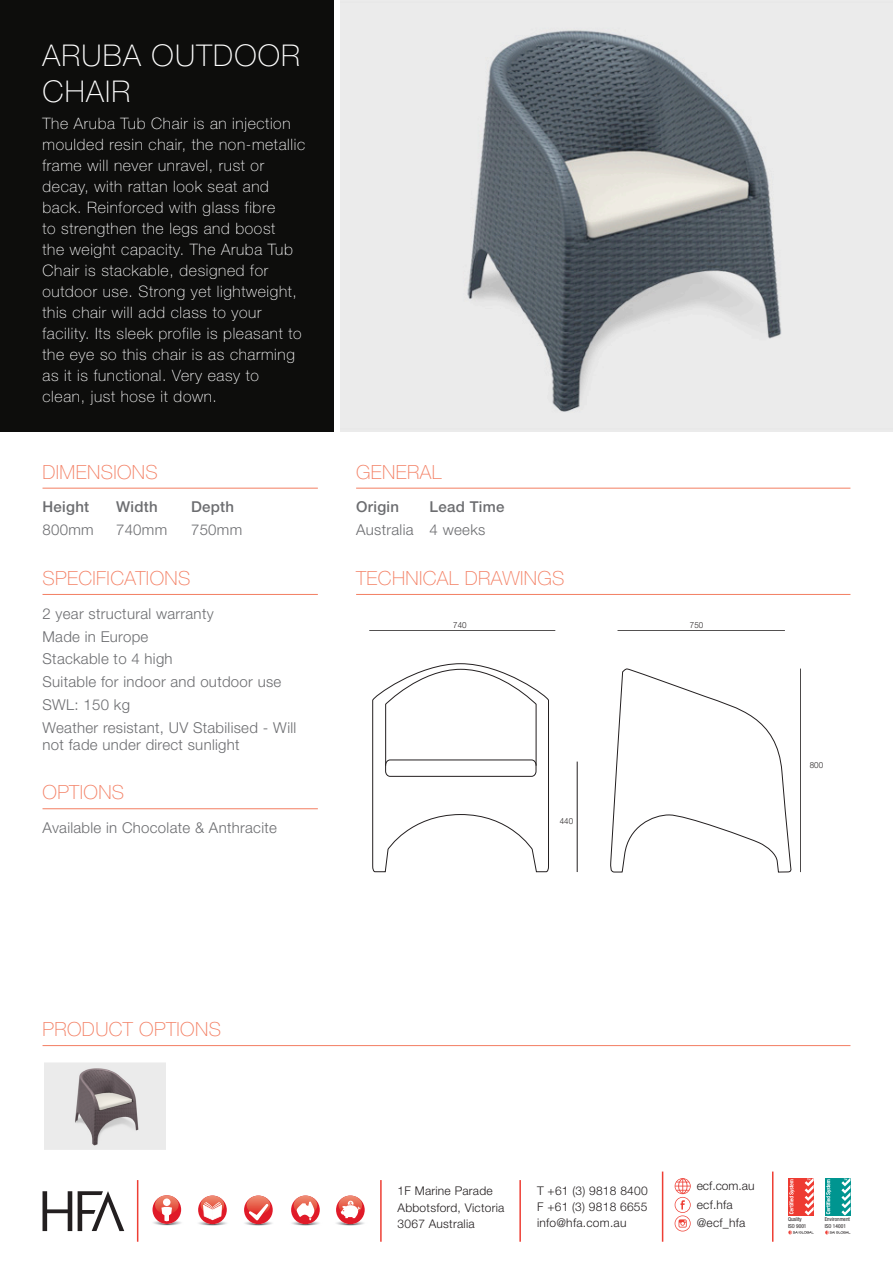
<style>
.page{position:relative;width:893px;height:1263px;background:#fff}
.page>*{position:absolute;margin:0;border:0;box-sizing:border-box;transform-origin:0 0}
.t1{font:100 30px/36px "Helvetica Neue";letter-spacing:.04em;color:#fff}
.RED_heading{font:100 19.5px "Helvetica Neue";letter-spacing:.02em;color:#f37e62}
.t2{font:100 15.75px/21px "Helvetica Neue";letter-spacing:.04em;color:#fff}
.body_text{font:300 15px/16.5px "Helvetica Neue";letter-spacing:.02em;color:#6c6d70}
.body_text-2{font:500 15px "Helvetica Neue";letter-spacing:.02em;color:#6c6d70}
.body_text_bold{font:500 15px "Helvetica Neue";letter-spacing:.02em;color:#6c6d70}
.t3{font:300 12px "Helvetica Neue";letter-spacing:.02em;color:#231f20}
.t4{font:300 8.4px "Helvetica Neue";color:#231f20;scale:.95 1}
.t5{font:condensed 5.4px/6.6px "Helvetica Neue";color:#231f20}
</style>
<div class="page">
<div style="left:0;top:0;width:334px;height:432px;background:#0d0d0c"></div>
<hr style="left:43px;top:488px;width:275px;height:1px;background:#f37e62">
<hr style="left:43px;top:594px;width:275px;height:1px;background:#f37e62">
<hr style="left:43px;top:808px;width:275px;height:1px;background:#f37e62">
<hr style="left:43px;top:1045px;width:807px;height:1px;background:#f37e62">
<hr style="left:356px;top:488px;width:494px;height:1px;background:#f37e62">
<hr style="left:356px;top:594px;width:494px;height:1px;background:#f37e62">
<img style="left:340px;top:0;width:553px;height:432px">
<img style="left:45px;top:1062px;width:120px;height:87px">
<div style="left:788px;top:1177px;width:26px;height:38px;background:#ee3b32"></div>
<svg style="left:789px;top:1179px;width:5px;height:35px"></svg>
<svg style="left:805px;top:1177px;width:9px;height:38px"></svg>
<svg style="left:788px;top:1230px;width:26px;height:4px"></svg>
<div style="left:825px;top:1177px;width:25px;height:38px;background:#009590"></div>
<svg style="left:826px;top:1179px;width:5px;height:35px"></svg>
<svg style="left:841px;top:1177px;width:9px;height:38px"></svg>
<svg style="left:825px;top:1230px;width:25px;height:4px"></svg>
<svg style="left:675px;top:1178px;width:16px;height:53px"></svg>
<hr style="left:519px;top:1180px;width:2px;height:62px;background:#ee3e34">
<hr style="left:380px;top:1180px;width:2px;height:62px;background:#ee3e34">
<hr style="left:137px;top:1180px;width:1px;height:62px;background:#ee3e34">
<hr style="left:772px;top:1171px;width:1px;height:71px;background:#ee3e34">
<hr style="left:662px;top:1171px;width:1px;height:71px;background:#ee3e34">
<img style="left:336px;top:1219px;width:28px;height:7px">
<svg style="left:336px;top:1195px;width:29px;height:29px"></svg>
<img style="left:339px;top:1195px;width:23px;height:19px">
<svg style="left:341px;top:1196px;width:19px;height:22px"></svg>
<img style="left:292px;top:1219px;width:27px;height:7px">
<svg style="left:291px;top:1195px;width:29px;height:29px"></svg>
<img style="left:294px;top:1195px;width:23px;height:19px">
<svg style="left:297px;top:1196px;width:17px;height:24px"></svg>
<img style="left:244px;top:1219px;width:28px;height:7px">
<svg style="left:244px;top:1195px;width:29px;height:29px"></svg>
<img style="left:247px;top:1195px;width:23px;height:19px">
<svg style="left:249px;top:1204px;width:19px;height:16px"></svg>
<img style="left:153px;top:1219px;width:74px;height:7px">
<svg style="left:198px;top:1195px;width:29px;height:29px"></svg>
<img style="left:201px;top:1199px;width:23px;height:15px">
<svg style="left:203px;top:1195px;width:19px;height:25px"></svg>
<div style="left:153px;top:1195px;width:28px;height:29px;background:#e01a28;border-radius:50%"></div>
<img style="left:155px;top:1195px;width:24px;height:18px">
<div style="left:163px;top:1198px;width:7px;height:8px;background:#fff;border-radius:50%"></div>
<svg style="left:161px;top:1207px;width:11px;height:14px"></svg>
<svg style="left:187px;top:1221px;width:6px;height:3px"></svg>
<svg style="left:43px;top:1191px;width:29px;height:40px"></svg>
<svg style="left:78px;top:1191px;width:46px;height:40px"></svg>
<hr style="left:369px;top:630px;width:186px;height:1px;background:#231f20">
<hr style="left:617px;top:630px;width:168px;height:1px;background:#231f20">
<hr style="left:577px;top:761px;width:1px;height:111px;background:#231f20">
<hr style="left:800px;top:668px;width:1px;height:204px;background:#231f20">
<svg style="left:372px;top:663px;width:177px;height:209px"></svg>
<svg style="left:610px;top:668px;width:182px;height:205px"></svg>
<p class="t1" style="left:43px;top:37px;width:259px">ARUBA OUTDOOR<br>CHAIR</p>
<p class="t2" style="left:43px;top:113px;width:264px">The Aruba Tub Chair is an injection moulded resin chair, the non-metallic frame will never unravel, rust or decay, with rattan look seat and back. Reinforced with glass fibre<br>to strengthen the legs and boost<br>the weight capacity. The Aruba Tub Chair is stackable, designed for outdoor use. Strong yet lightweight, this chair will add class to your facility. Its sleek profile is pleasant to the eye so this chair is as charming as it is functional. Very easy to clean, just hose it down.</p>
<p class="RED_heading" style="left:43px;top:461px;width:117px">DIMENSIONS</p>
<p class="body_text-2" style="left:43px;top:498px;width:48px">Height</p>
<p class="body_text-2" style="left:116px;top:498px;width:43px">Width</p>
<p class="body_text-2" style="left:191px;top:498px;width:45px">Depth</p>
<p class="body_text" style="left:43px;top:521px;width:53px">800mm</p>
<p class="body_text" style="left:116px;top:521px;width:53px">740mm</p>
<p class="body_text" style="left:191px;top:521px;width:53px">750mm</p>
<p class="RED_heading" style="left:43px;top:567px;width:149px">SPECIFICATIONS</p>
<p class="body_text" style="left:43px;top:605px;width:173px">2 year structural warranty</p>
<p class="body_text" style="left:43px;top:628px;width:107px">Made in Europe</p>
<p class="body_text" style="left:43px;top:650px;width:132px">Stackable to 4 high</p>
<p class="body_text" style="left:43px;top:673px;width:240px">Suitable for indoor and outdoor use</p>
<p class="body_text" style="left:43px;top:696px;width:89px">SWL: 150 kg</p>
<p class="body_text" style="left:43px;top:719px;width:255px">Weather resistant, UV Stabilised - Will not fade under direct sunlight</p>
<p class="RED_heading" style="left:43px;top:781px;width:83px">OPTIONS</p>
<p class="body_text" style="left:43px;top:819px;width:236px">Available in Chocolate &amp; Anthracite</p>
<p class="RED_heading" style="left:356px;top:461px;width:87px">GENERAL</p>
<p class="body_text_bold" style="left:356px;top:498px;width:44px">Origin</p>
<p class="body_text_bold" style="left:430px;top:498px;width:76px">Lead Time</p>
<p class="body_text" style="left:356px;top:521px;width:131px">Australia 4 weeks</p>
<p class="RED_heading" style="left:356px;top:567px;width:210px">TECHNICAL DRAWINGS</p>
<p class="t4" style="left:453px;top:620px;width:15px">740</p>
<p class="t4" style="left:690px;top:620px;width:15px">750</p>
<p class="t4" style="left:560px;top:816px;width:15px">440</p>
<p class="t4" style="left:810px;top:760px;width:15px">800</p>
<p class="RED_heading" style="left:43px;top:1018px;width:180px">PRODUCT OPTIONS</p>
<p class="t3" style="left:398px;top:1184px;width:97px">1F Marine Parade</p>
<p class="t3" style="left:398px;top:1200px;width:108px">Abbotsford, Victoria</p>
<p class="t3" style="left:398px;top:1216px;width:79px">3067 Australia</p>
<p class="t3" style="left:537px;top:1183px;width:112px">T +61 (3) 9818 8400</p>
<p class="t3" style="left:537px;top:1200px;width:112px">F +61 (3) 9818 6655</p>
<p class="t3" style="left:537px;top:1216px;width:91px">info@hfa.com.au</p>
<p class="t3" style="left:697px;top:1178px;width:59px">ecf.com.au</p>
<p class="t3" style="left:697px;top:1197px;width:38px">ecf.hfa</p>
<p class="t3" style="left:697px;top:1216px;width:50px">@ecf_hfa</p>
<p class="t5" style="left:788px;top:1216px;width:20px">Quality<br>ISO 9001</p>
<p class="t5" style="left:825px;top:1216px;width:27px">Environment<br>ISO 14001</p>
</div>
